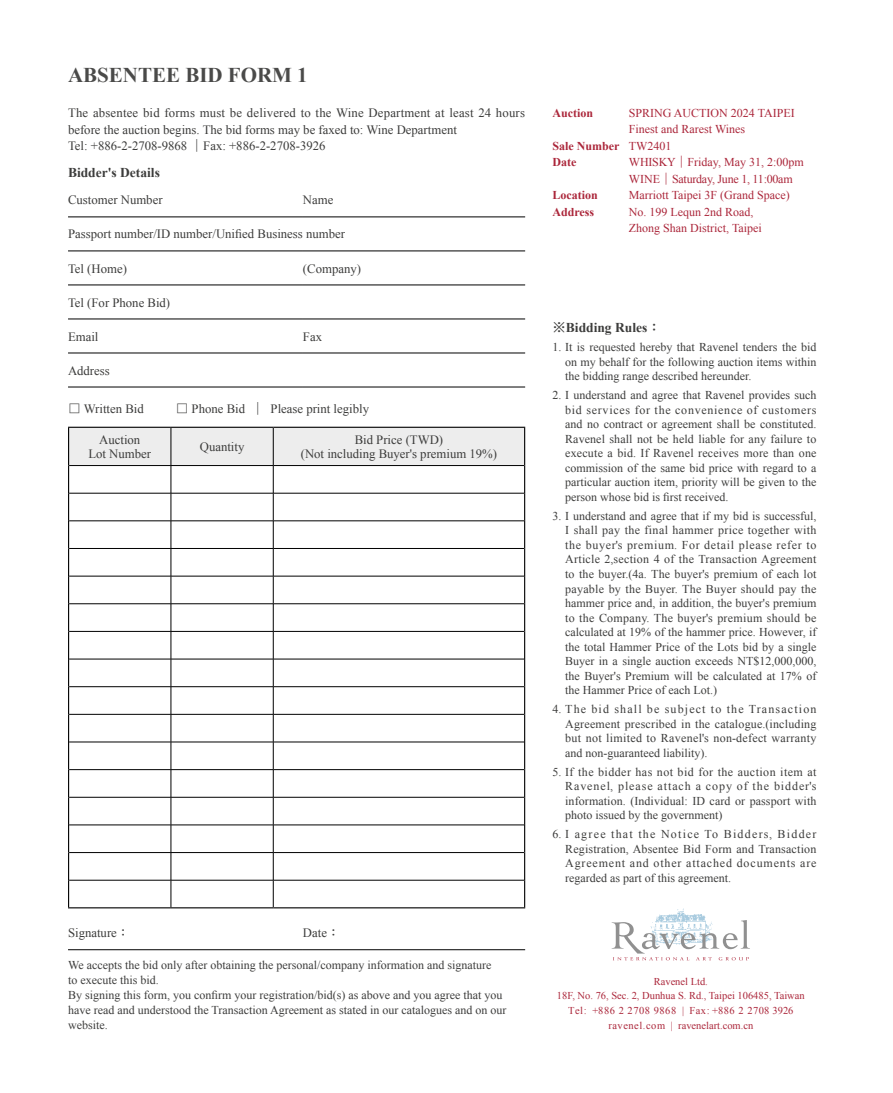
<style>
.page{position:relative;width:893px;height:1093px;background:#fff}
.page>*{position:absolute;margin:0;border:0;box-sizing:border-box;transform-origin:0 0}
.t1{font:700 21px "Times New Roman";color:#4a4a49}
.t2{font:700 13.5px "Times New Roman";color:#3c3c3b}
.t3{font:12.75px/16.5px "Times New Roman";color:#3c3c3b;text-align:center}
.t4{font:12px/14.5px "Times New Roman";color:#3c3c3b;text-align:justify}
.t5{font:12px/16.5px "Times New Roman";color:#ab263a}
.t6{font:12px/16.5px "Times New Roman";letter-spacing:-.02em;color:#ab263a}
.t7{font:700 12px "Times New Roman";color:#ab263a}
.t8{font:10.5px/14.7px "Times New Roman";color:#ab263a;text-align:center}
.s1{font-family:"DF Ming Std W5"}
.s2{font-weight:400}
.s3{font-family:"DF Ming Std W7";font-weight:400}
</style>
<div class="page">
<hr style="left:68px;top:217px;width:235px;height:1px;background:#000">
<hr style="left:303px;top:217px;width:222px;height:1px;background:#000">
<hr style="left:68px;top:251px;width:235px;height:1px;background:#000">
<hr style="left:303px;top:251px;width:222px;height:1px;background:#000">
<hr style="left:68px;top:285px;width:235px;height:1px;background:#000">
<hr style="left:303px;top:285px;width:222px;height:1px;background:#000">
<hr style="left:68px;top:319px;width:235px;height:1px;background:#000">
<hr style="left:303px;top:319px;width:222px;height:1px;background:#000">
<hr style="left:68px;top:353px;width:235px;height:1px;background:#000">
<hr style="left:303px;top:353px;width:222px;height:1px;background:#000">
<hr style="left:68px;top:387px;width:235px;height:1px;background:#000">
<hr style="left:303px;top:387px;width:222px;height:1px;background:#000">
<hr style="left:68px;top:907px;width:103px;height:1px;background:#000">
<hr style="left:171px;top:907px;width:102px;height:1px;background:#000">
<hr style="left:273px;top:907px;width:252px;height:1px;background:#000">
<svg style="left:68px;top:427px;width:457px;height:480px"></svg>
<hr style="left:68px;top:949px;width:235px;height:1px;background:#000">
<hr style="left:303px;top:949px;width:222px;height:1px;background:#000">
<img style="left:656px;top:908px;width:50px;height:12px">
<svg style="left:612px;top:920px;width:138px;height:40px"></svg>
<h1 class="t1" style="left:68px;top:61px;width:241px">ABSENTEE BID FORM 1</h1>
<p class="t3" style="left:68px;top:105px;width:458px;text-align:left">The absentee bid forms must be delivered to the Wine Department at least 24 hours before the auction begins. The bid forms may be faxed to: Wine Department<br>Tel: +886-2-2708-9868 <span class="s1">｜</span>Fax: +886-2-2708-3926</p>
<p class="t2" style="left:68px;top:163px;width:93px">Bidder's Details</p>
<p class="t3" style="left:68px;top:192px;width:96px">Customer Number</p>
<p class="t3" style="left:303px;top:192px;width:32px">Name</p>
<p class="t3" style="left:68px;top:226px;width:278px">Passport number/ID number/Unified Business number</p>
<p class="t3" style="left:68px;top:260px;width:60px">Tel (Home)</p>
<p class="t3" style="left:303px;top:260px;width:60px">(Company)</p>
<p class="t3" style="left:68px;top:294px;width:104px">Tel (For Phone Bid)</p>
<p class="t3" style="left:68px;top:328px;width:32px">Email</p>
<p class="t3" style="left:303px;top:328px;width:21px">Fax</p>
<p class="t3" style="left:68px;top:362px;width:43px">Address</p>
<p class="t3" style="left:68px;top:400px;width:77px"><span class="s1">□</span> Written Bid</p>
<p class="t3" style="left:176px;top:400px;width:195px"><span class="s1">□</span> Phone Bid <span class="s1">｜</span> Please print legibly</p>
<p class="t3" style="left:88px;top:433px;width:64px;line-height:13.5px">Auction<br>Lot Number</p>
<p class="t3" style="left:200px;top:438px;width:46px">Quantity</p>
<p class="t3" style="left:301px;top:433px;width:198px;line-height:13.5px">Bid Price (TWD)<br>(Not including Buyer's premium 19%)</p>
<p class="t3" style="left:68px;top:924px;width:63px">Signature<span class="s1">：</span></p>
<p class="t3" style="left:303px;top:924px;width:38px">Date<span class="s1">：</span></p>
<p class="t4" style="left:68px;top:957px;width:440px;line-height:15px;text-align:left">We accepts the bid only after obtaining the personal/company information and signature<br>to execute this bid.<br>By signing this form, you confirm your registration/bid(s) as above and you agree that you have read and understood the Transaction Agreement as stated in our catalogues and on our website.</p>
<p class="t7" style="left:552px;top:104px;width:42px">Auction</p>
<p class="t5" style="left:629px;top:104px;width:167px">SPRING AUCTION 2024 TAIPEI</p>
<p class="t5" style="left:629px;top:121px;width:118px">Finest and Rarest Wines</p>
<p class="t7" style="left:552px;top:137px;width:121px">Sale Number <span class="s2">TW2401</span></p>
<p class="t7" style="left:552px;top:154px;width:25px">Date</p>
<p class="t6" style="left:629px;top:154px;width:176px">WHISKY<span class="s1">｜</span>Friday, May 31, 2:00pm<br>WINE<span class="s1">｜</span>Saturday, June 1, 11:00am</p>
<p class="t7" style="left:552px;top:187px;width:47px">Location</p>
<p class="t5" style="left:629px;top:187px;width:162px">Marriott Taipei 3F (Grand Space)</p>
<p class="t7" style="left:552px;top:203px;width:43px">Address</p>
<p class="t5" style="left:629px;top:203px;width:134px">No. 199 Lequn 2nd Road,<br>Zhong Shan District, Taipei</p>
<p class="t2" style="left:552px;top:318px;width:110px"><span class="s3">※</span>Bidding Rules<span class="s3">：</span></p>
<p class="t4" style="left:565px;top:340px;width:253px;text-indent:-13px">1. It is requested hereby that Ravenel tenders the bid on my behalf for the following auction items within the bidding range described hereunder.</p>
<p class="t4" style="left:565px;top:388px;width:253px;text-indent:-13px">2. I understand and agree that Ravenel provides such bid services for the convenience of customers and no contract or agreement shall be constituted.<br>Ravenel shall not be held liable for any failure to execute a bid. If Ravenel receives more than one commission of the same bid price with regard to a particular auction item, priority will be given to the person whose bid is first received.</p>
<p class="t4" style="left:565px;top:508px;width:253px;text-indent:-13px">3. I understand and agree that if my bid is successful, I shall pay the final hammer price together with the buyer's premium. For detail please refer to Article 2,section 4 of the Transaction Agreement to the buyer.(4a. The buyer's premium of each lot payable by the Buyer. The Buyer should pay the hammer price and, in addition, the buyer's premium to the Company. The buyer's premium should be calculated at 19% of the hammer price. However, if the total Hammer Price of the Lots bid by a single Buyer in a single auction exceeds NT$12,000,000, the Buyer's Premium will be calculated at 17% of the Hammer Price of each Lot.)</p>
<p class="t4" style="left:565px;top:702px;width:253px;text-indent:-13px">4. The bid shall be subject to the Transaction Agreement prescribed in the catalogue.(including but not limited to Ravenel's non-defect warranty and non-guaranteed liability).</p>
<p class="t4" style="left:565px;top:764px;width:253px;text-indent:-13px">5. If the bidder has not bid for the auction item at Ravenel, please attach a copy of the bidder's information. (Individual: ID card or passport with photo issued by the government)</p>
<p class="t4" style="left:565px;top:826px;width:253px;text-indent:-13px">6. I agree that the Notice To Bidders, Bidder Registration, Absentee Bid Form and Transaction Agreement and other attached documents are regarded as part of this agreement.</p>
<p class="t8" style="left:557px;top:973px;width:249px">Ravenel Ltd.<br>18F, No. 76, Sec. 2, Dunhua S. Rd., Taipei 106485, Taiwan Tel: +886 2 2708 9868 | Fax: +886 2 2708 3926 ravenel.com | ravenelart.com.cn</p>
</div>
